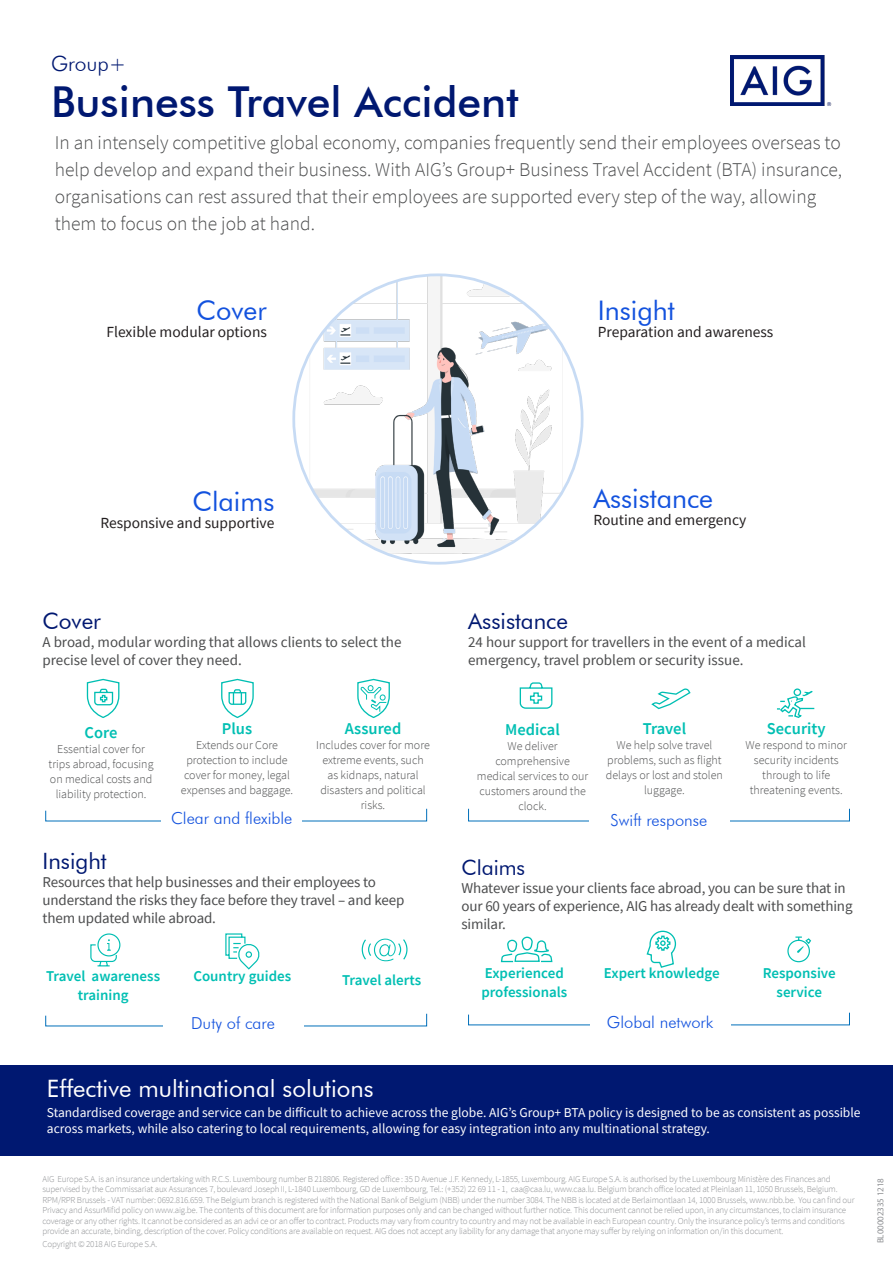
<style>
.page{position:relative;width:893px;height:1263px;background:#fff}
.page>*{position:absolute;margin:0;border:0;box-sizing:border-box;transform-origin:0 0}
.intro{font:500 42.6px "Futura BT";color:#001871}
.intro-large_-_white{font:27px "Futura BT";color:#1352de}
.t1{font:24px "Futura BT";color:#fff}
.intro-large_-_white-2{font:22.5px "Futura BT";color:#001871}
.intro-2{font:300 21px "Futura BT";color:#001871}
.intro-large_-_white-3{font:21px "Futura BT";color:#001871}
.t2{font:300 19.5px/27px "Source Sans Pro";color:#4b4c4d}
.t3{font:300 16.5px "Futura BT";color:#1352de}
.intro-large_-_white-4{font:600 16.5px "Source Sans Pro";color:#00bfb3}
.t4{font:15.45px "Source Sans Pro";color:#231f20}
.t5{font:15px/18px "Source Sans Pro";letter-spacing:-.01em;color:#4b4c4d}
.t6{font:600 15px/19.5px "Source Sans Pro";color:#00bfb3;text-align:center}
.t7{font:13.5px/16.2px "Source Sans Pro";color:#fff}
.intro-large_-_white-5{font:300 12px/15px "Source Sans Pro";color:#4b4c4d;text-align:center}
.t8{font:300 9px/10.5px "Source Sans Pro";letter-spacing:-.02em;color:#8f9194}
.t9{font:9px "Myriad Pro";letter-spacing:-.01em;color:#8f9194}
</style>
<div class="page">
<svg style="left:468px;top:1012px;width:382px;height:14px"></svg>
<svg style="left:45px;top:1013px;width:382px;height:14px"></svg>
<div style="left:0;top:1065px;width:893px;height:90px;background:#001871"></div>
<img style="left:294px;top:275px;width:288px;height:288px;border-radius:144px">
<svg style="left:86px;top:678px;width:34px;height:40px"></svg>
<svg style="left:221px;top:678px;width:33px;height:40px"></svg>
<svg style="left:357px;top:678px;width:33px;height:40px"></svg>
<svg style="left:45px;top:808px;width:382px;height:14px"></svg>
<div style="left:161px;top:809px;width:141px;height:18px;background:#fff"></div>
<svg style="left:519px;top:682px;width:34px;height:27px"></svg>
<div style="left:163px;top:1014px;width:140px;height:18px;background:#fff"></div>
<div style="left:590px;top:1012px;width:141px;height:19px;background:#fff"></div>
<svg style="left:777px;top:688px;width:38px;height:30px"></svg>
<svg style="left:225px;top:933px;width:35px;height:37px"></svg>
<div style="left:97px;top:933px;width:23px;height:23px;border:1px solid #00bfb3;border-radius:50%"></div>
<svg style="left:90px;top:939px;width:27px;height:28px"></svg>
<svg style="left:787px;top:936px;width:25px;height:27px"></svg>
<svg style="left:651px;top:688px;width:40px;height:22px"></svg>
<svg style="left:362px;top:939px;width:45px;height:22px"></svg>
<svg style="left:500px;top:936px;width:53px;height:27px"></svg>
<svg style="left:646px;top:930px;width:31px;height:38px"></svg>
<img style="left:730px;top:55px;width:102px;height:50px">
<p class="intro-2" style="left:51px;top:51px;width:77px">Group+</p>
<p class="intro" style="left:51px;top:76px;width:470px">Business Travel Accident</p>
<p class="t2" style="left:55px;top:129px;width:789px">In an intensely competitive global economy, companies frequently send their employees overseas to help develop and expand their business. With AIG’s Group+ Business Travel Accident (BTA) insurance, organisations can rest assured that their employees are supported every step of the way, allowing them to focus on the job at hand.</p>
<p class="intro-large_-_white" style="left:197px;top:294px;width:72px">Cover</p>
<p class="t4" style="left:107px;top:322px;width:162px">Flexible modular options</p>
<p class="intro-large_-_white" style="left:598px;top:294px;width:79px">Insight</p>
<p class="t4" style="left:598px;top:322px;width:177px">Preparation and awareness</p>
<p class="intro-large_-_white" style="left:192px;top:485px;width:83px">Claims</p>
<p class="t4" style="left:100px;top:513px;width:175px">Responsive and supportive</p>
<p class="intro-large_-_white" style="left:593px;top:482px;width:121px">Assistance</p>
<p class="t4" style="left:593px;top:509px;width:154px">Routine and emergency</p>
<p class="intro-large_-_white-2" style="left:43px;top:607px;width:60px">Cover</p>
<p class="t5" style="left:43px;top:632px;width:360px">A broad, modular wording that allows clients to select the precise level of cover they need.</p>
<p class="intro-large_-_white-2" style="left:468px;top:607px;width:101px">Assistance</p>
<p class="t5" style="left:468px;top:632px;width:339px">24 hour support for travellers in the event of a medical emergency, travel problem or security issue.</p>
<p class="intro-large_-_white-4" style="left:85px;top:721px;width:34px">Core</p>
<p class="intro-large_-_white-5" style="left:49px;top:741px;width:106px">Essential cover for trips abroad, focusing on medical costs and liability protection.</p>
<p class="intro-large_-_white-4" style="left:222px;top:718px;width:32px">Plus</p>
<p class="intro-large_-_white-5" style="left:181px;top:738px;width:114px">Extends our Core protection to include cover for money, legal expenses and baggage.</p>
<p class="intro-large_-_white-4" style="left:345px;top:718px;width:58px">Assured</p>
<p class="intro-large_-_white-5" style="left:316px;top:738px;width:115px">Includes cover for more extreme events, such as kidnaps, natural disasters and political risks.</p>
<p class="intro-large_-_white-4" style="left:643px;top:718px;width:45px">Travel</p>
<p class="intro-large_-_white-5" style="left:606px;top:738px;width:119px">We help solve travel problems, such as flight delays or lost and stolen luggage.</p>
<p class="intro-large_-_white-4" style="left:505px;top:719px;width:56px">Medical</p>
<p class="intro-large_-_white-5" style="left:477px;top:739px;width:113px">We deliver comprehensive medical services to our customers around the clock.</p>
<p class="t3" style="left:171px;top:808px;width:123px">Clear and flexible</p>
<p class="t3" style="left:611px;top:810px;width:98px">Swift response</p>
<p class="intro-large_-_white-4" style="left:767px;top:718px;width:60px">Security</p>
<p class="intro-large_-_white-5" style="left:745px;top:738px;width:103px">We respond to minor security incidents through to life threatening events.</p>
<p class="intro-large_-_white-2" style="left:43px;top:847px;width:66px">Insight</p>
<p class="t5" style="left:43px;top:872px;width:363px">Resources that help businesses and their employees to understand the risks they face before they travel – and keep them updated while abroad.</p>
<p class="t6" style="left:46px;top:966px;width:116px">Travel awareness training</p>
<p class="t6" style="left:193px;top:966px;width:99px">Country guides</p>
<p class="t6" style="left:342px;top:970px;width:81px">Travel alerts</p>
<p class="intro-large_-_white-3" style="left:461px;top:854px;width:65px">Claims</p>
<p class="t5" style="left:461px;top:879px;width:393px">Whatever issue your clients face abroad, you can be sure that in our 60 years of experience, AIG has already dealt with something similar.</p>
<p class="t6" style="left:481px;top:963px;width:88px;text-align:left">Experienced professionals</p>
<p class="t6" style="left:604px;top:963px;width:117px">Expert knowledge</p>
<p class="t6" style="left:763px;top:963px;width:75px">Responsive service</p>
<p class="t3" style="left:191px;top:1013px;width:85px">Duty of care</p>
<p class="t3" style="left:607px;top:1012px;width:108px">Global network</p>
<p class="t1" style="left:47px;top:1074px;width:328px">Effective multinational solutions</p>
<p class="t7" style="left:47px;top:1104px;width:815px">Standardised coverage and service can be difficult to achieve across the globe. AIG’s Group+ BTA policy is designed to be as consistent as possible across markets, while also catering to local requirements, allowing for easy integration into any multinational strategy.</p>
<p class="t8" style="left:42px;top:1174px;width:814px">AIG Europe S.A. is an insurance undertaking with R.C.S. Luxembourg number B 218806. Registered office : 35 D Avenue J.F. Kennedy, L-1855, Luxembourg. AIG Europe S.A. is authorised by the Luxembourg Ministère des Finances and supervised by the Commissariat aux Assurances 7, boulevard Joseph II, L-1840 Luxembourg, GD de Luxembourg, Tel.: (+352) 22 69 11 - 1, caa@caa.lu, www.caa.lu. Belgium branch office located at Pleinlaan 11, 1050 Brussels, Belgium.<br>RPM/RPR Brussels - VAT number: 0692.816.659. The Belgium branch is registered with the National Bank of Belgium (NBB) under the number 3084. The NBB is located at de Berlaimontlaan 14, 1000 Brussels, www.nbb.be. You can find our Privacy and AssurMifid policy on www.aig.be. The contents of this document are for information purposes only and can be changed without further notice. This document cannot be relied upon, in any circumstances, to claim insurance coverage or any other rights. It cannot be considered as an advi ce or an offer to contract. Products may vary from country to country and may not be available in each European country. Only the insurance policy’s terms and conditions provide an accurate, binding, description of the cover. Policy conditions are available on request. AIG does not accept any liability for any damage that anyone may suffer by relying on information on/in this document.</p>
<p class="t8" style="left:42px;top:1239px;width:116px">Copyright © 2018 AIG Europe S.A.</p>
<p class="t9" style="left:875px;top:1243px;width:67px;rotate:-90deg">BL00002335 1218</p>
</div>
